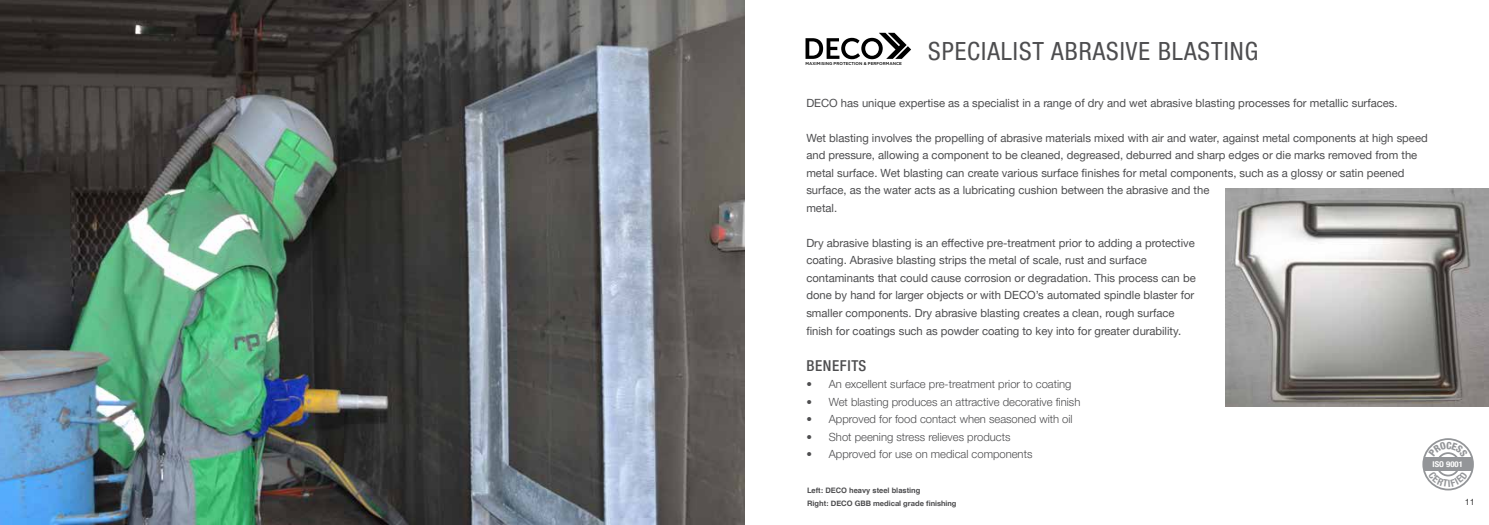
<style>
.page{position:relative;width:1489px;height:525px;background:#fff}
.page>*{position:absolute;margin:0;border:0;box-sizing:border-box;transform-origin:0 0}
.t1{font:condensed 25px "Helvetica Neue LTW1 G";letter-spacing:.04em;color:#4d4d4f}
.t2{font:500 condensed 15px "Helvetica Neue LTW1 G";letter-spacing:.04em;color:#4d4d4f}
.t3{font:11.25px/17.5px "Helvetica Neue LTW1 G";color:#4d4d4f}
.t4{font:300 11.25px "Helvetica Neue LTW1 G";color:#4d4d4f}
.t5{font:300 8.75px "Helvetica Neue LTW1 G";color:#000}
.t6{font:700 condensed 8px "Helvetica Neue LTW1 G";color:#fff;scale:1.09 1}
.t7{font:700 7.5px "Helvetica Neue";color:#4d4d4f}
.t8{font:700 7.5px "Helvetica";color:#4d4d4f}
.t9{font:500 4.12px "Gotham";color:#000}
.s1{font-family:"Helvetica"}
</style>
<div class="page">
<svg style="left:805px;top:33px;width:106px;height:26px"></svg>
<div style="left:1423px;top:457px;width:49px;height:13px;background:#939598"></div>
<div style="left:1422px;top:438px;width:51px;height:52px;border:2px solid #939598;border-radius:50%"></div>
<img style="left:0;top:0;width:744px;height:524px">
<img style="left:1225px;top:189px;width:263px;height:217px">
<svg style="left:1428px;top:441px;width:39px;height:16px"></svg>
<svg style="left:1427px;top:470px;width:40px;height:17px"></svg>
<h1 class="t1" style="left:928px;top:36px;width:331px">SPECIALIST ABRASIVE BLASTING</h1>
<p class="t3" style="left:806px;top:94px;width:592px">DECO has unique expertise as a specialist in a range of dry and wet abrasive blasting processes for metallic surfaces.</p>
<p class="t3" style="left:806px;top:129px;width:623px">Wet blasting involves the propelling of abrasive materials mixed with air and water, against metal components at high speed and pressure, allowing a component to be cleaned, degreased, deburred and sharp edges or die marks removed from the metal surface. Wet blasting can create various surface finishes for metal components, such as a glossy or satin peened surface, as the water acts as a lubricating cushion between the abrasive and the<br>metal.</p>
<p class="t3" style="left:806px;top:234px;width:391px">Dry abrasive blasting is an effective pre-treatment prior to adding a protective coating. Abrasive blasting strips the metal of scale, rust and surface contaminants that could cause corrosion or degradation. This process can be done by hand for larger objects or with DECO’s automated spindle blaster for smaller components. Dry abrasive blasting creates a clean, rough surface finish for coatings such as powder coating to key into for greater durability.</p>
<h2 class="t2" style="left:806px;top:356px;width:61px">BENEFITS</h2>
<p class="t4" style="left:806px;top:377px;width:267px">• An excellent surface pre-treatment prior to coating</p>
<p class="t4" style="left:806px;top:394px;width:275px">• Wet blasting produces an attractive decorative finish</p>
<p class="t4" style="left:806px;top:412px;width:268px">• Approved for food contact when seasoned with oil</p>
<p class="t4" style="left:806px;top:429px;width:205px">• Shot peening stress relieves products</p>
<p class="t4" style="left:806px;top:447px;width:227px">• Approved for use on medical components</p>
<p class="t9" style="left:805px;top:61px;width:98px">MAXIMISING PROTECTION &amp; PERFORMANCE</p>
<p class="t6" style="left:1432px;top:459px;width:29px">ISO 9001</p>
<p class="t8" style="left:807px;top:484px;width:115px">Left: DECO heavy steel blasting</p>
<p class="t7" style="left:807px;top:496px;width:151px"><span class="s1">Right:</span> DECO GBB medical grade finishing</p>
<p class="t5" style="left:1464px;top:496px;width:11px">11</p>
</div>
